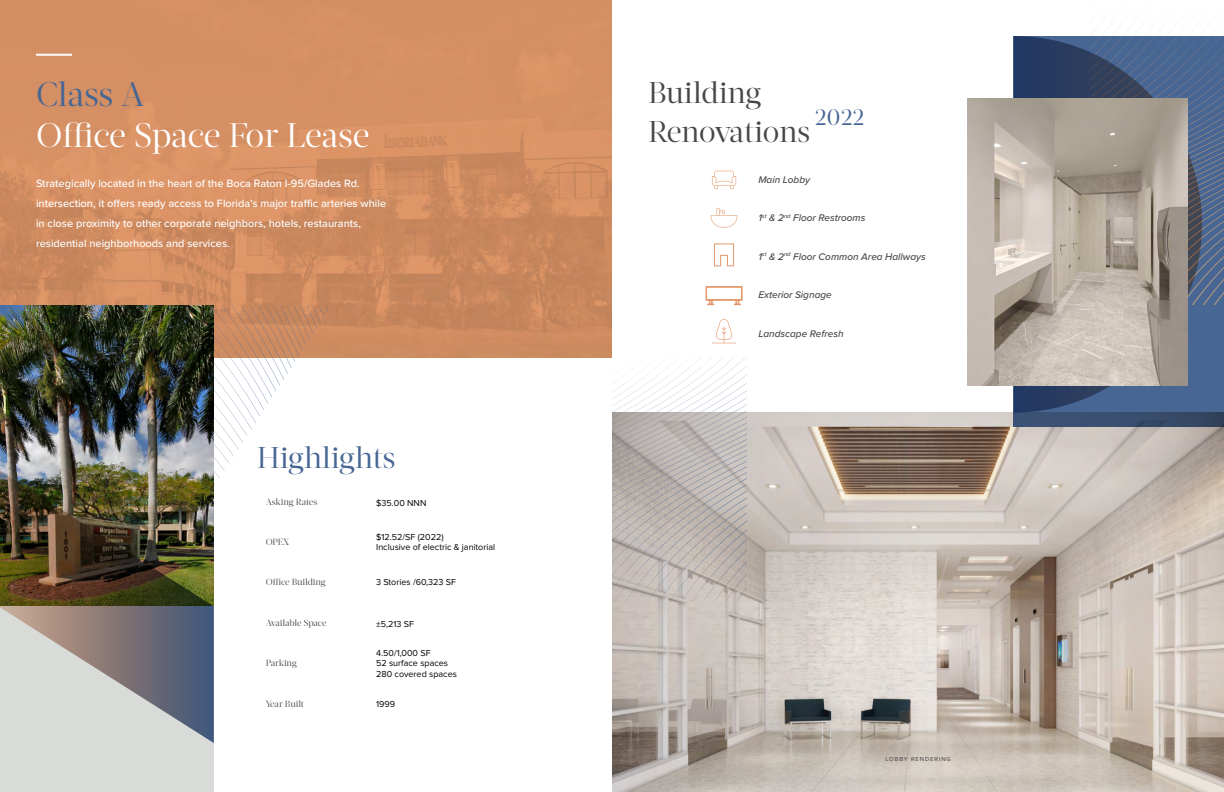
<style>
.page{position:relative;width:1224px;height:792px;background:#fff}
.page>*{position:absolute;margin:0;border:0;box-sizing:border-box;transform-origin:0 0}
.t1{font:34px "Acta Display";letter-spacing:-.015em;color:#fff}
.t2{font:34px "Acta Display";letter-spacing:-.01em;color:#476694}
.t3{font:30px/38.4px "Acta Display";letter-spacing:-.01em;color:#47474a}
.t4{font:30px "Acta Display";letter-spacing:-.02em;color:#476694}
.t5{font:24px "Acta Display";color:#476694}
.t6{font:500 11px/20px "Proxima Nova";color:#fff}
.t7{font:italic 500 10px "Proxima Nova";color:#47474a}
.t8{font:9px/10.8px "Proxima Nova";color:#000}
.t9{font:9px "Acta Display";letter-spacing:-.015em;color:#47474a}
.t10{font:6px "Proxima Nova";letter-spacing:.15em;color:#414042}
</style>
<div class="page">
<div style="left:0;top:336px;width:214px;height:456px;background:#d9dbd9"></div>
<img style="left:612px;top:413px;width:612px;height:379px">
<svg style="left:1014px;top:305px;width:210px;height:122px;background:#3e577d"></svg>
<svg style="left:1090px;top:13px;width:134px;height:292px"></svg>
<img style="left:0;top:0;width:612px;height:358px">
<svg style="left:612px;top:358px;width:134px;height:243px"></svg>
<hr style="left:36px;top:54px;width:36px;height:2px;background:#fff">
<svg style="left:706px;top:287px;width:36px;height:18px"></svg>
<svg style="left:712px;top:319px;width:24px;height:24px"></svg>
<svg style="left:712px;top:171px;width:24px;height:18px"></svg>
<svg style="left:214px;top:305px;width:118px;height:181px"></svg>
<img style="left:0;top:305px;width:214px;height:130px">
<svg style="left:711px;top:208px;width:26px;height:19px"></svg>
<svg style="left:714px;top:243px;width:20px;height:23px"></svg>
<img style="left:0;top:435px;width:214px;height:308px">
<svg style="left:1014px;top:36px;width:188px;height:377px;background:#3e557b"></svg>
<img style="left:967px;top:99px;width:221px;height:287px">
<h2 class="t3" style="left:648px;top:74px;width:164px">Building<br>Renovations</h2>
<h1 class="t2" style="left:36px;top:75px;width:110px">Class A</h1>
<h1 class="t1" style="left:36px;top:115px;width:335px">Office Space For Lease</h1>
<p class="t6" style="left:36px;top:173px;width:352px">Strategically located in the heart of the Boca Raton I-95/Glades Rd. intersection, it offers ready access to Florida’s major traffic arteries while in close proximity to other corporate neighbors, hotels, restaurants, residential neighborhoods and services.</p>
<p class="t7" style="left:758px;top:172px;width:53px">Main Lobby</p>
<h3 class="t5" style="left:815px;top:102px;width:51px">2022</h3>
<p class="t7" style="left:758px;top:210px;width:109px">1<sup>st</sup> &amp; 2<sup>nd</sup> Floor Restrooms</p>
<p class="t7" style="left:758px;top:249px;width:169px">1<sup>st</sup> &amp; 2<sup>nd</sup> Floor Common Area Hallways</p>
<p class="t7" style="left:758px;top:287px;width:75px">Exterior Signage</p>
<p class="t7" style="left:758px;top:326px;width:87px">Landscape Refresh</p>
<h2 class="t4" style="left:257px;top:440px;width:140px">Highlights</h2>
<p class="t9" style="left:266px;top:496px;width:53px">Asking Rates</p>
<p class="t8" style="left:376px;top:497px;width:52px">$35.00 NNN</p>
<p class="t9" style="left:266px;top:536px;width:25px">OPEX</p>
<p class="t8" style="left:376px;top:532px;width:121px;line-height:10.2px">$12.52/SF (2022)<br>Inclusive of electric &amp; janitorial</p>
<p class="t9" style="left:266px;top:577px;width:61px">Office Building</p>
<p class="t8" style="left:376px;top:577px;width:81px">3 Stories /60,323 SF</p>
<p class="t9" style="left:266px;top:617px;width:62px">Available Space</p>
<p class="t8" style="left:376px;top:619px;width:39px">±5,213 SF</p>
<p class="t9" style="left:266px;top:658px;width:33px">Parking</p>
<p class="t8" style="left:376px;top:647px;width:82px">4.50/1,000 SF<br>52 surface spaces<br>280 covered spaces</p>
<p class="t9" style="left:266px;top:698px;width:40px">Year Built</p>
<p class="t8" style="left:376px;top:699px;width:21px">1999</p>
<p class="t10" style="left:886px;top:755px;width:67px">LOBBY RENDERING</p>
</div>
